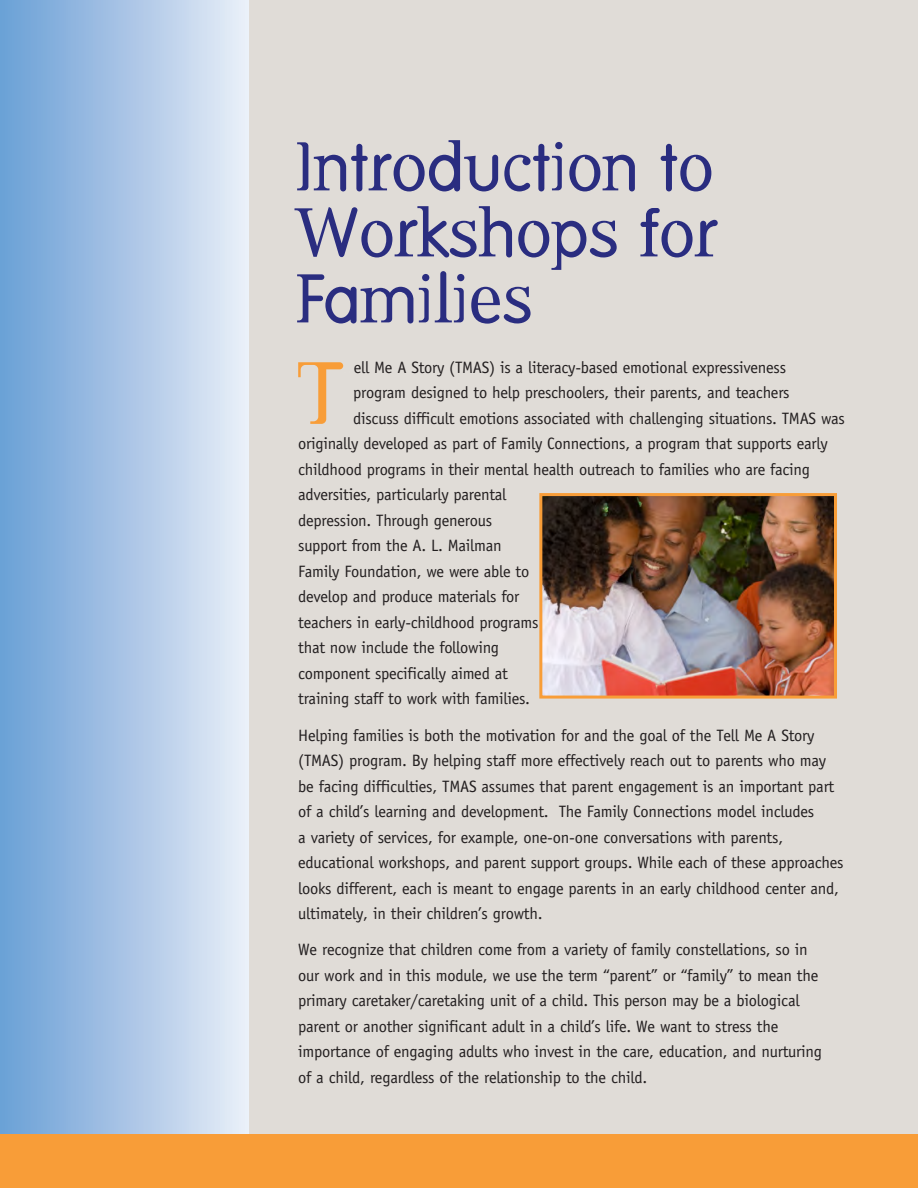
<style>
.page{position:relative;width:918px;height:1188px;background:#fff}
.page>*{position:absolute;margin:0;border:0;box-sizing:border-box;transform-origin:0 0}
.t1{font:86.55px "Dead History Roman";color:#f89d38}
.Normal6{font:67.5px/66px "Dead History Roman";color:#2a2d80;text-align:justify}
.t2{font:16.5px/25.5px "Officina Sans";letter-spacing:-.015em;color:#231f20}
.s1{font-family:"Dead History Roman";color:#e2ded9}
</style>
<div class="page">
<svg style="left:0;top:0;width:250px;height:1134px;background:#a7c4e5"></svg>
<div style="left:250px;top:0;width:668px;height:1188px;background:#e0dcd7"></div>
<div style="left:0;top:1134px;width:918px;height:54px;background:#f89d38"></div>
<img style="left:543px;top:497px;width:290px;height:198px">
<div style="left:539px;top:493px;width:298px;height:206px;border:3px solid #f89d38"></div>
<p class="Normal6" style="left:296px;top:130px;width:423px">Introduction to Workshops for Families</p>
<p class="t1" style="left:298px;top:331px;width:47px">T</p>
<p class="t2" style="left:343px;top:355px;width:445px"><span class="s1">..</span>ell Me A Story (TMAS) is a literacy-based emotional expressiveness</p>
<p class="t2" style="left:353px;top:380px;width:438px">program designed to help preschoolers, their parents, and teachers</p>
<p class="t2" style="left:353px;top:406px;width:493px">discuss difficult emotions associated with challenging situations. TMAS was</p>
<p class="t2" style="left:298px;top:431px;width:531px">originally developed as part of Family Connections, a program that supports early</p>
<p class="t2" style="left:298px;top:457px;width:513px">childhood programs in their mental health outreach to families who are facing</p>
<p class="t2" style="left:298px;top:482px;width:210px">adversities, particularly parental</p>
<p class="t2" style="left:298px;top:508px;width:195px">depression. Through generous</p>
<p class="t2" style="left:298px;top:533px;width:205px">support from the A. L. Mailman</p>
<p class="t2" style="left:298px;top:559px;width:233px">Family Foundation, we were able to</p>
<p class="t2" style="left:298px;top:584px;width:223px">develop and produce materials for</p>
<p class="t2" style="left:298px;top:610px;width:242px">teachers in early-childhood programs</p>
<p class="t2" style="left:298px;top:635px;width:203px">that now include the following</p>
<p class="t2" style="left:298px;top:660px;width:211px">component specifically aimed at</p>
<p class="t2" style="left:298px;top:686px;width:233px">training staff to work with families.</p>
<p class="t2" style="left:298px;top:722px;width:547px">Helping families is both the motivation for and the goal of the Tell Me A Story (TMAS) program. By helping staff more effectively reach out to parents who may be facing difficulties, TMAS assumes that parent engagement is an important part of a child’s learning and development. The Family Connections model includes<br>a variety of services, for example, one-on-one conversations with parents, educational workshops, and parent support groups. While each of these approaches looks different, each is meant to engage parents in an early childhood center and, ultimately, in their children’s growth.</p>
<p class="t2" style="left:298px;top:937px;width:525px">We recognize that children come from a variety of family constellations, so in our work and in this module, we use the term “parent” or “family” to mean the primary caretaker/caretaking unit of a child. This person may be a biological parent or another significant adult in a child’s life. We want to stress the importance of engaging adults who invest in the care, education, and nurturing of a child, regardless of the relationship to the child.</p>
</div>
